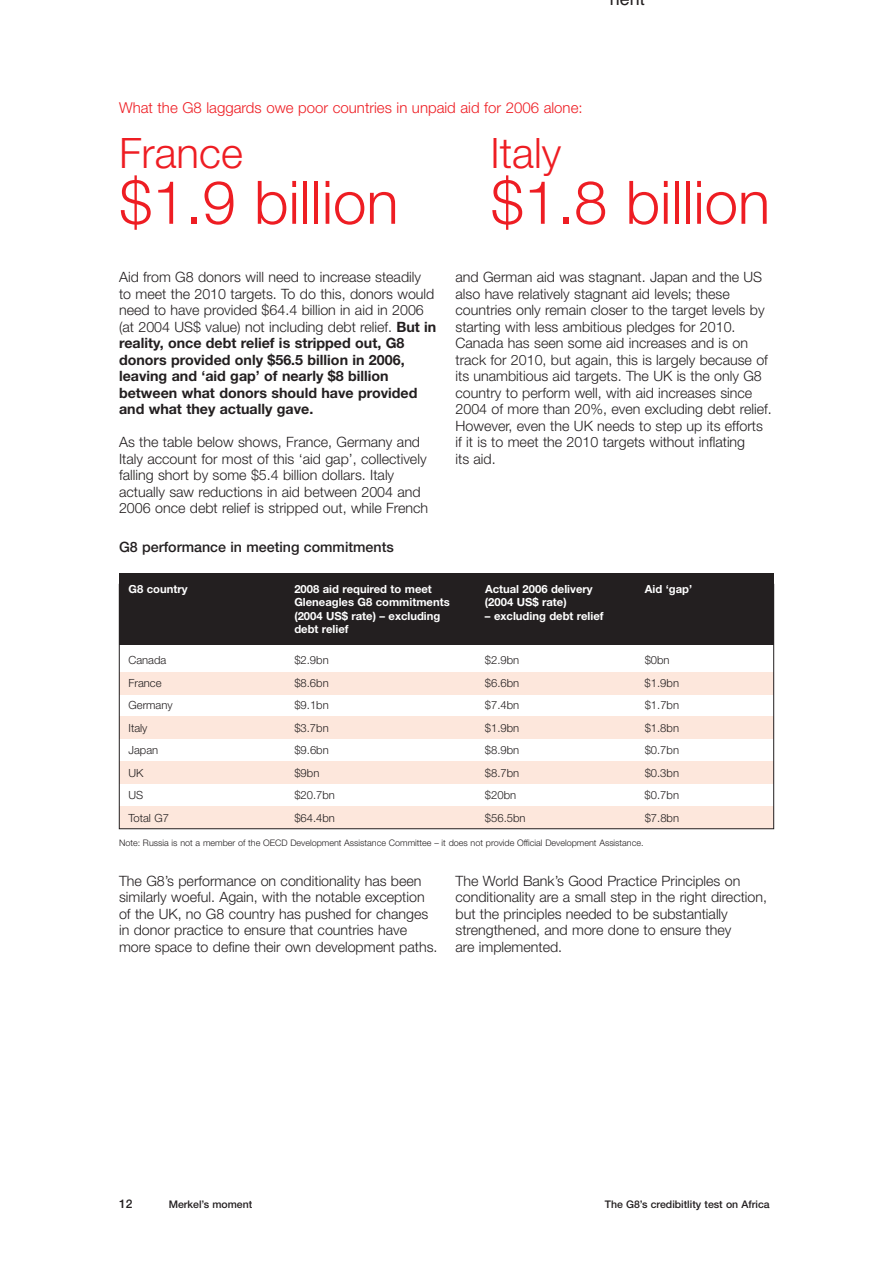
<style>
.page{position:relative;width:893px;height:1263px;background:#fff}
.page>*{position:absolute;margin:0;border:0;box-sizing:border-box;transform-origin:0 0}
.t1{font:300 60px "Helvetica Neue";color:#ee1d23}
.t2{font:300 42px "Helvetica Neue";color:#ee1d23}
.t3{font:18px "Helvetica";color:#231f20}
.t4{font:300 15px "Helvetica Neue";color:#ee1d23}
.t5{font:300 14.25px/16.5px "Helvetica Neue";color:#231f20}
.t6{font:700 14.25px/16.5px "Helvetica Neue";color:#231f20}
.t7{font:500 14.25px "Helvetica Neue";color:#231f20}
.t8{font:500 12px "Helvetica Neue";color:#231f20}
.t9{font:300 11.25px "Helvetica Neue";color:#231f20}
.t10{font:700 11.25px "Helvetica Neue";color:#fff}
.t11{font:500 10.5px "Helvetica Neue";color:#231f20}
.t12{font:300 9px "Helvetica Neue";color:#231f20}
.s1{font-weight:300}
</style>
<div class="page">
<div style="left:119px;top:573px;width:655px;height:71px;background:#231f20"></div>
<div style="left:119px;top:673px;width:655px;height:22px;background:#fde7dc"></div>
<div style="left:119px;top:716px;width:655px;height:23px;background:#fde7dc"></div>
<div style="left:119px;top:761px;width:655px;height:23px;background:#fde7dc"></div>
<div style="left:119px;top:806px;width:655px;height:23px;background:#fde7dc"></div>
<div style="left:119px;top:584px;width:655px;height:245px;border:1px solid #231f20"></div>
<p class="t3" style="left:610px;top:-11px;width:32px">nen</p>
<p class="t4" style="left:119px;top:102px;width:465px">What the G8 laggards owe poor countries in unpaid aid for 2006 alone:</p>
<h2 class="t2" style="left:119px;top:138px;width:125px">France</h2>
<h2 class="t2" style="left:491px;top:138px;width:72px">Italy</h2>
<h1 class="t1" style="left:119px;top:181px;width:281px">$1.9 billion</h1>
<h1 class="t1" style="left:491px;top:181px;width:281px">$1.8 billion</h1>
<p class="t6" style="left:119px;top:270px;width:319px"><span class="s1">Aid from G8 donors will need to increase steadily to meet the 2010 targets. To do this, donors would need to have provided $64.4 billion in aid in 2006 (at 2004 US$ value) not including debt relief.</span> But in reality, once debt relief is stripped out, G8 donors provided only $56.5 billion in 2006, leaving and ‘aid gap’ of nearly $8 billion between what donors should have provided and what they actually gave.</p>
<p class="t5" style="left:119px;top:435px;width:311px">As the table below shows, France, Germany and Italy account for most of this ‘aid gap’, collectively falling short by some $5.4 billion dollars. Italy actually saw reductions in aid between 2004 and 2006 once debt relief is stripped out, while French</p>
<p class="t7" style="left:119px;top:542px;width:276px">G8 performance in meeting commitments</p>
<p class="t5" style="left:455px;top:270px;width:318px">and German aid was stagnant. Japan and the US also have relatively stagnant aid levels; these countries only remain closer to the target levels by starting with less ambitious pledges for 2010.<br>Canada has seen some aid increases and is on track for 2010, but again, this is largely because of its unambitious aid targets. The UK is the only G8 country to perform well, with aid increases since 2004 of more than 20%, even excluding debt relief.<br>However, even the UK needs to step up its efforts if it is to meet the 2010 targets without inflating<br>its aid.</p>
<p class="t10" style="left:129px;top:584px;width:61px">G8 country</p>
<p class="t10" style="left:294px;top:584px;width:139px">2008 aid required to meet</p>
<p class="t10" style="left:485px;top:584px;width:109px">Actual 2006 delivery</p>
<p class="t10" style="left:645px;top:584px;width:49px">Aid ‘gap’</p>
<p class="t10" style="left:294px;top:598px;width:157px">Gleneagles G8 commitments</p>
<p class="t10" style="left:485px;top:598px;width:83px">(2004 US$ rate)</p>
<p class="t10" style="left:294px;top:611px;width:148px">(2004 US$ rate) – excluding</p>
<p class="t10" style="left:485px;top:611px;width:120px">– excluding debt relief</p>
<p class="t10" style="left:294px;top:625px;width:56px">debt relief</p>
<p class="t9" style="left:129px;top:656px;width:39px">Canada</p>
<p class="t9" style="left:294px;top:656px;width:36px">$2.9bn</p>
<p class="t9" style="left:485px;top:656px;width:36px">$2.9bn</p>
<p class="t9" style="left:645px;top:656px;width:27px">$0bn</p>
<p class="t9" style="left:129px;top:678px;width:35px">France</p>
<p class="t9" style="left:294px;top:678px;width:36px">$8.6bn</p>
<p class="t9" style="left:485px;top:678px;width:36px">$6.6bn</p>
<p class="t9" style="left:645px;top:678px;width:36px">$1.9bn</p>
<p class="t9" style="left:129px;top:701px;width:46px">Germany</p>
<p class="t9" style="left:294px;top:701px;width:36px">$9.1bn</p>
<p class="t9" style="left:485px;top:701px;width:36px">$7.4bn</p>
<p class="t9" style="left:645px;top:701px;width:36px">$1.7bn</p>
<p class="t9" style="left:129px;top:723px;width:20px">Italy</p>
<p class="t9" style="left:294px;top:723px;width:36px">$3.7bn</p>
<p class="t9" style="left:485px;top:723px;width:36px">$1.9bn</p>
<p class="t9" style="left:645px;top:723px;width:36px">$1.8bn</p>
<p class="t9" style="left:129px;top:746px;width:31px">Japan</p>
<p class="t9" style="left:294px;top:746px;width:36px">$9.6bn</p>
<p class="t9" style="left:485px;top:746px;width:36px">$8.9bn</p>
<p class="t9" style="left:645px;top:746px;width:36px">$0.7bn</p>
<p class="t9" style="left:129px;top:768px;width:16px">UK</p>
<p class="t9" style="left:294px;top:768px;width:27px">$9bn</p>
<p class="t9" style="left:485px;top:768px;width:36px">$8.7bn</p>
<p class="t9" style="left:645px;top:768px;width:36px">$0.3bn</p>
<p class="t9" style="left:129px;top:791px;width:16px">US</p>
<p class="t9" style="left:294px;top:791px;width:42px">$20.7bn</p>
<p class="t9" style="left:485px;top:791px;width:33px">$20bn</p>
<p class="t9" style="left:645px;top:791px;width:36px">$0.7bn</p>
<p class="t9" style="left:129px;top:813px;width:42px">Total G7</p>
<p class="t9" style="left:294px;top:813px;width:42px">$64.4bn</p>
<p class="t9" style="left:485px;top:813px;width:42px">$56.5bn</p>
<p class="t9" style="left:645px;top:813px;width:36px">$7.8bn</p>
<p class="t12" style="left:119px;top:839px;width:526px">Note: Russia is not a member of the OECD Development Assistance Committee – it does not provide Official Development Assistance.</p>
<p class="t5" style="left:119px;top:873px;width:320px">The G8’s performance on conditionality has been similarly woeful. Again, with the notable exception of the UK, no G8 country has pushed for changes in donor practice to ensure that countries have more space to define their own development paths.</p>
<p class="t5" style="left:455px;top:873px;width:313px">The World Bank’s Good Practice Principles on conditionality are a small step in the right direction, but the principles needed to be substantially strengthened, and more done to ensure they<br>are implemented.</p>
<p class="t8" style="left:119px;top:1199px;width:15px">12</p>
<p class="t11" style="left:169px;top:1200px;width:85px">Merkel’s moment</p>
<p class="t11" style="left:605px;top:1200px;width:166px">The G8’s credibitlity test on Africa</p>
</div>
